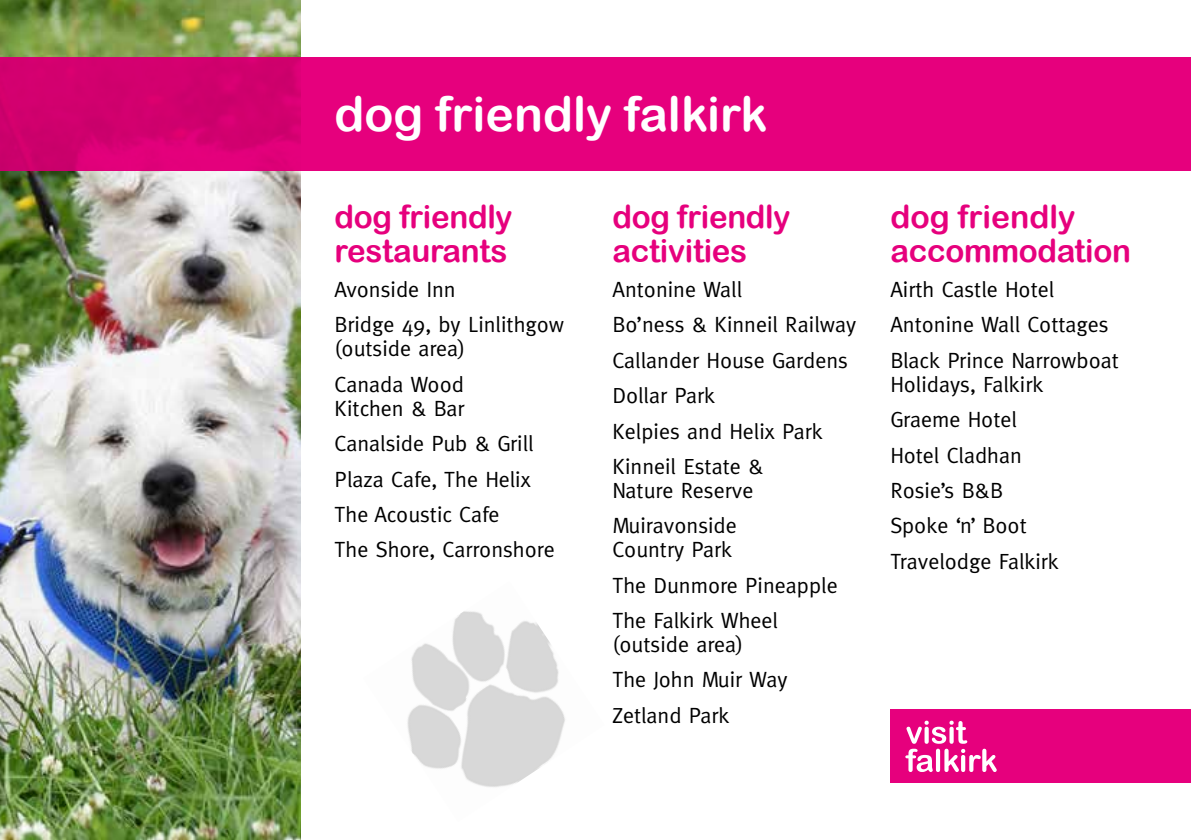
<style>
.page{position:relative;width:1191px;height:840px;background:#fff}
.page>*{position:absolute;margin:0;border:0;box-sizing:border-box;transform-origin:0 0}
.t1{font:48px "Arial Rounded MT Bold";color:#fff}
.t2{font:32px/34px "Arial Rounded MT Bold";letter-spacing:-.01em;color:#e6007d}
.t3{font:22px/35.4px "Meta";color:#000}
</style>
<div class="page">
<img style="left:0;top:0;width:300px;height:839px">
<div style="left:0;top:57px;width:1191px;height:113px;background:linear-gradient(to right,#d70072,#ec0081)"></div>
<div style="left:890px;top:709px;width:301px;height:73px;background:#e6007d"></div>
<svg style="left:905px;top:720px;width:91px;height:51px"></svg>
<img style="left:407px;top:611px;width:158px;height:176px">
<h1 class="t1" style="left:334px;top:85px;width:435px">dog friendly falkirk</h1>
<h2 class="t2" style="left:334px;top:199px;width:179px">dog friendly restaurants</h2>
<p class="t3" style="left:334px;top:271px;width:231px">Avonside Inn<br>Bridge 49, by Linlithgow</p>
<p class="t3" style="left:334px;top:330px;width:132px">(outside area)<br>Canada Wood</p>
<p class="t3" style="left:334px;top:390px;width:221px">Kitchen &amp; Bar<br>Canalside Pub &amp; Grill<br>Plaza Cafe, The Helix<br>The Acoustic Cafe<br>The Shore, Carronshore</p>
<h2 class="t2" style="left:612px;top:199px;width:179px">dog friendly activities</h2>
<p class="t3" style="left:612px;top:271px;width:245px">Antonine Wall<br>Bo’ness &amp; Kinneil Railway<br>Callander House Gardens<br>Dollar Park<br>Kelpies and Helix Park<br>Kinneil Estate &amp;</p>
<p class="t3" style="left:612px;top:472px;width:142px">Nature Reserve<br>Muiravonside</p>
<p class="t3" style="left:612px;top:531px;width:227px">Country Park<br>The Dunmore Pineapple<br>The Falkirk Wheel</p>
<p class="t3" style="left:612px;top:626px;width:177px">(outside area)<br>The John Muir Way<br>Zetland Park</p>
<h2 class="t2" style="left:890px;top:199px;width:242px">dog friendly accommodation</h2>
<p class="t3" style="left:890px;top:271px;width:230px">Airth Castle Hotel<br>Antonine Wall Cottages<br>Black Prince Narrowboat</p>
<p class="t3" style="left:890px;top:366px;width:170px">Holidays, Falkirk<br>Graeme Hotel<br>Hotel Cladhan<br>Rosie’s B&amp;B<br>Spoke ‘n’ Boot<br>Travelodge Falkirk</p>
</div>
